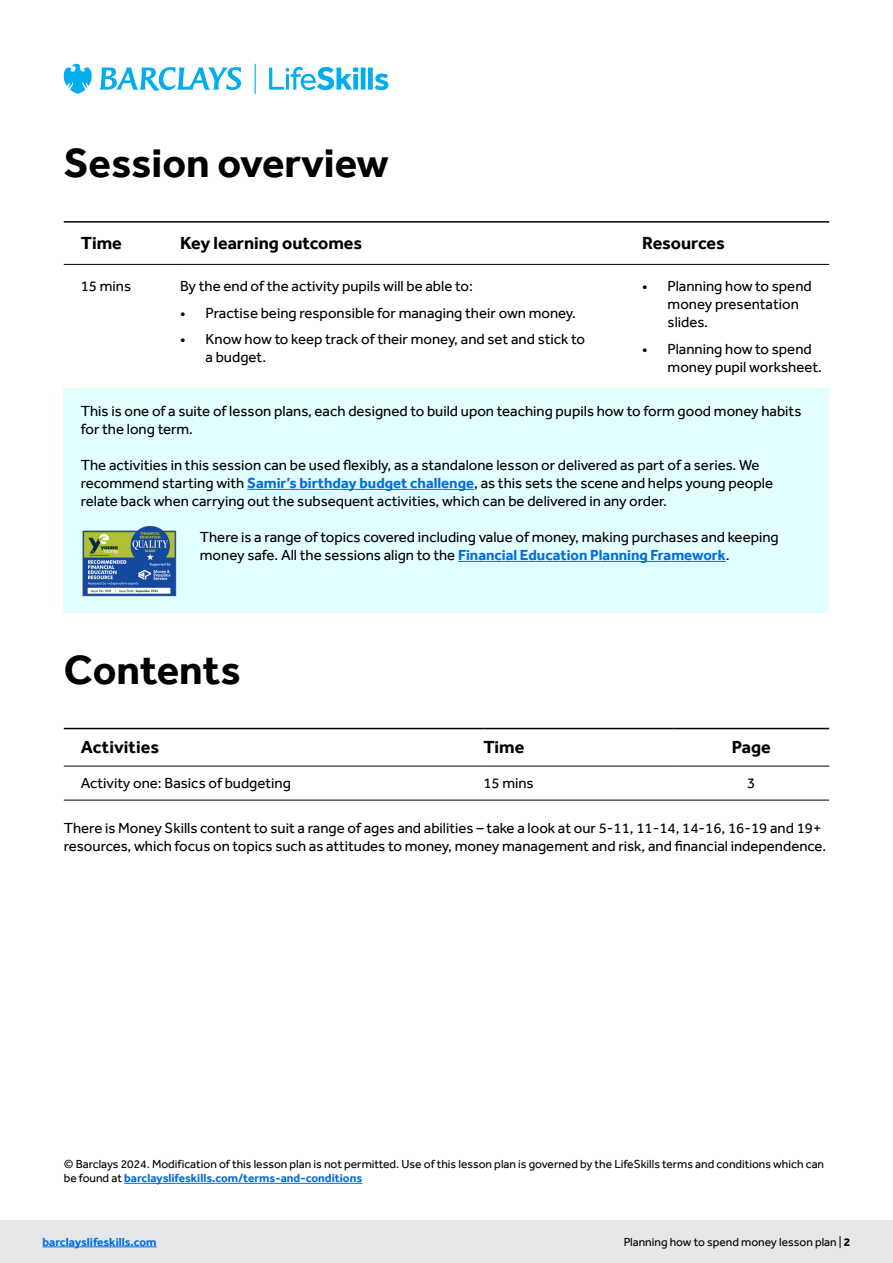
<style>
.page{position:relative;width:893px;height:1263px;background:#fff}
.page>*{position:absolute;margin:0;border:0;box-sizing:border-box;transform-origin:0 0}
.t1{font:700 42px "Barclays Effra";color:#000}
.Table_header{font:700 18px "Barclays Effra";color:#000}
.Body_copy{font:15px/18px "Barclays Effra";color:#000}
.Bullets_10_12{font:15px/18px "Barclays Effra";color:#000}
.Body_copy_space{font:15px "Barclays Effra";color:#000}
.t2{font:12px/14.4px "Barclays Effra";color:#000}
.t3{font:700 12px "Barclays Effra";color:#006de3}
.s1{font-weight:700;color:#006de3}
.s2{font-weight:700}
</style>
<div class="page">
<div style="left:0;top:1220px;width:893px;height:43px;background:#e6e7e8"></div>
<svg style="left:64px;top:64px;width:324px;height:30px"></svg>
<svg style="left:64px;top:263px;width:765px;height:126px"></svg>
<div style="left:64px;top:389px;width:765px;height:224px;background:#e3fefe"></div>
<hr style="left:64px;top:264px;width:116px;height:1px;background:#000">
<hr style="left:180px;top:264px;width:462px;height:1px;background:#000">
<hr style="left:642px;top:264px;width:187px;height:1px;background:#000">
<hr style="left:64px;top:221px;width:116px;height:2px;background:#000">
<hr style="left:180px;top:221px;width:462px;height:2px;background:#000">
<hr style="left:642px;top:221px;width:187px;height:2px;background:#000">
<hr style="left:247px;top:489px;width:227px;height:1px;background:#006de3">
<hr style="left:458px;top:561px;width:268px;height:1px;background:#006de3">
<img style="left:82px;top:525px;width:95px;height:72px">
<svg style="left:64px;top:729px;width:765px;height:71px"></svg>
<hr style="left:64px;top:766px;width:419px;height:1px;background:#000">
<hr style="left:483px;top:766px;width:190px;height:1px;background:#000">
<hr style="left:673px;top:766px;width:156px;height:1px;background:#000">
<hr style="left:64px;top:800px;width:419px;height:1px;background:#000">
<hr style="left:483px;top:800px;width:190px;height:1px;background:#000">
<hr style="left:673px;top:800px;width:156px;height:1px;background:#000">
<hr style="left:64px;top:728px;width:419px;height:1px;background:#000">
<hr style="left:483px;top:728px;width:190px;height:1px;background:#000">
<hr style="left:673px;top:728px;width:156px;height:1px;background:#000">
<hr style="left:124px;top:1183px;width:238px;height:1px;background:#006de3">
<hr style="left:43px;top:1246px;width:114px;height:1px;background:#006de3">
<h2 class="t1" style="left:64px;top:138px;width:327px">Session overview</h2>
<p class="Table_header" style="left:81px;top:232px;width:43px">Time</p>
<p class="Table_header" style="left:180px;top:232px;width:184px">Key learning outcomes</p>
<p class="Table_header" style="left:642px;top:232px;width:84px">Resources</p>
<p class="Body_copy" style="left:81px;top:277px;width:52px">15 mins</p>
<p class="Body_copy_space" style="left:180px;top:277px;width:294px">By the end of the activity pupils will be able to:</p>
<p class="Bullets_10_12" style="left:180px;top:304px;width:398px">• Practise being responsible for managing their own money.</p>
<p class="Bullets_10_12" style="left:206px;top:330px;width:381px;text-indent:-26px">• Know how to keep track of their money, and set and stick to a budget.</p>
<p class="Bullets_10_12" style="left:668px;top:277px;width:146px;text-indent:-26px">• Planning how to spend money presentation slides.</p>
<p class="Bullets_10_12" style="left:668px;top:340px;width:156px;text-indent:-26px">• Planning how to spend money pupil worksheet.</p>
<p class="Body_copy" style="left:81px;top:402px;width:722px">This is one of a suite of lesson plans, each designed to build upon teaching pupils how to form good money habits for the long term.</p>
<p class="Body_copy" style="left:81px;top:456px;width:694px">The activities in this session can be used flexibly, as a standalone lesson or delivered as part of a series. We recommend starting with <span class="s1">Samir’s birthday budget challenge</span>, as this sets the scene and helps young people relate back when carrying out the subsequent activities, which can be delivered in any order.</p>
<p class="Body_copy" style="left:200px;top:528px;width:580px">There is a range of topics covered including value of money, making purchases and keeping money safe. All the sessions align to the <span class="s1">Financial Education Planning Framework</span>.</p>
<h2 class="t1" style="left:64px;top:644px;width:178px">Contents</h2>
<p class="Table_header" style="left:81px;top:736px;width:80px">Activities</p>
<p class="Table_header" style="left:483px;top:736px;width:43px">Time</p>
<p class="Table_header" style="left:732px;top:736px;width:41px">Page</p>
<p class="Body_copy" style="left:81px;top:774px;width:212px">Activity one: Basics of budgeting</p>
<p class="Body_copy" style="left:483px;top:774px;width:52px">15 mins</p>
<p class="Body_copy" style="left:747px;top:774px;width:10px">3</p>
<p class="Body_copy" style="left:64px;top:818px;width:764px">There is Money Skills content to suit a range of ages and abilities – take a look at our 5-11, 11-14, 14-16, 16-19 and 19+ resources, which focus on topics such as attitudes to money, money management and risk, and financial independence.</p>
<p class="t2" style="left:64px;top:1156px;width:762px">© Barclays 2024. Modification of this lesson plan is not permitted. Use of this lesson plan is governed by the LifeSkills terms and conditions which can be found at <span class="s1">barclayslifeskills.com/terms-and-conditions</span></p>
<p class="t3" style="left:43px;top:1234px;width:116px">barclayslifeskills.com</p>
<p class="t2" style="left:624px;top:1234px;width:228px">Planning how to spend money lesson plan | <span class="s2">2</span></p>
</div>
